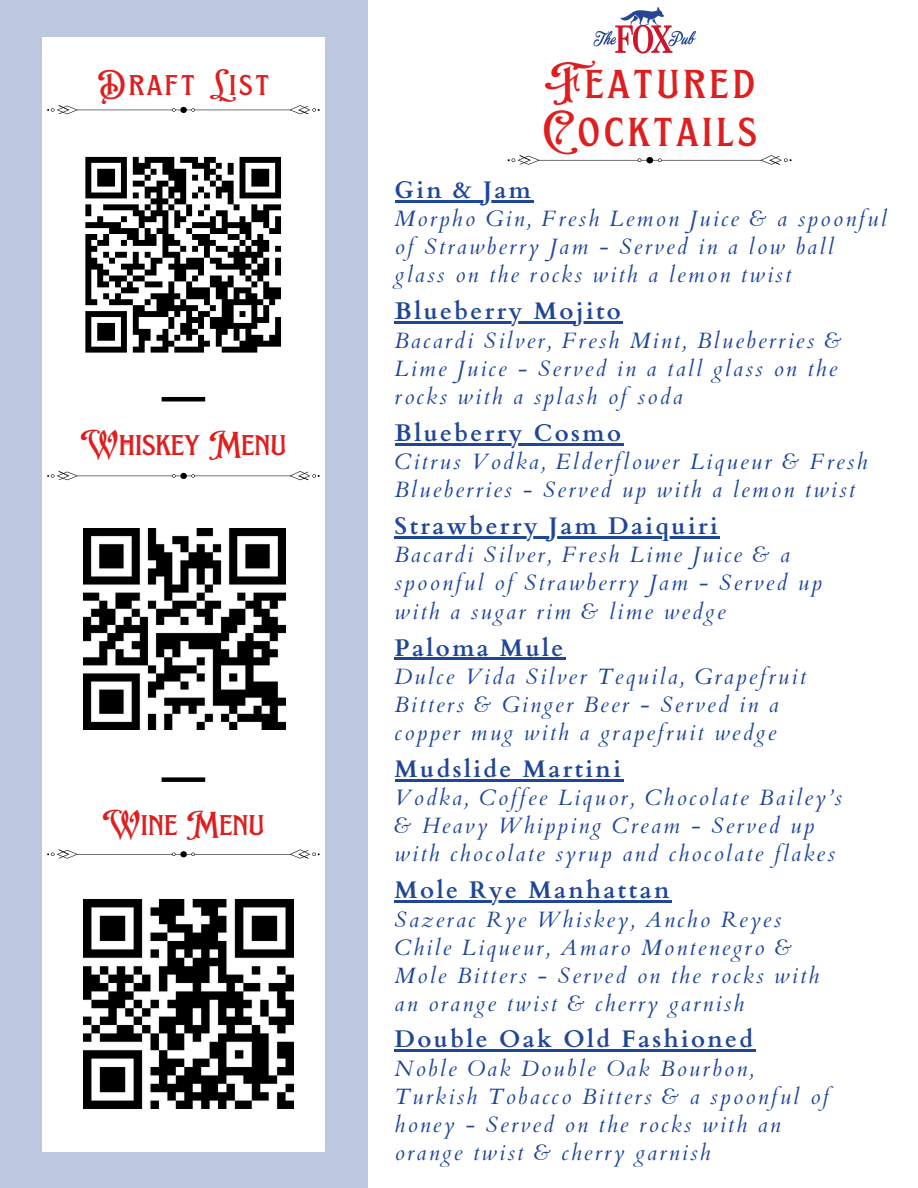
<style>
.page{position:relative;width:918px;height:1188px;background:#fff}
.page>*{position:absolute;margin:0;border:0;box-sizing:border-box;transform-origin:0 0}
.t1{font:49.35px/48.3px "EFCO Brookshire";letter-spacing:.085em;color:#dd1f1f}
.t2{font:34.95px "EFCO Brookshire";color:#dd1f1f}
.t3{font:34.95px "EFCO Brookshire";letter-spacing:.085em;color:#dd1f1f}
.t4{font:700 24px "Cardo";letter-spacing:.1em;color:#204697}
.t5{font:italic 22.2px/28.2px "Cardo";letter-spacing:.1em;color:#204697}
</style>
<div class="page">
<div style="left:0;top:0;width:368px;height:1188px;background:#bdc7df"></div>
<div style="left:42px;top:37px;width:283px;height:1114px;background:#fff"></div>
<svg style="left:508px;top:155px;width:284px;height:10px"></svg>
<svg style="left:47px;top:471px;width:273px;height:9px"></svg>
<svg style="left:85px;top:156px;width:197px;height:197px"></svg>
<svg style="left:47px;top:849px;width:273px;height:9px"></svg>
<img style="left:84px;top:528px;width:201px;height:202px">
<img style="left:84px;top:899px;width:209px;height:210px">
<svg style="left:47px;top:105px;width:273px;height:9px"></svg>
<div style="left:162px;top:777px;width:43px;height:5px;background:#000"></div>
<hr style="left:162px;top:397px;width:43px;height:4px;background:#000">
<img style="left:593px;top:7px;width:103px;height:47px">
<hr style="left:395px;top:200px;width:138px;height:3px;background:#204697">
<hr style="left:395px;top:322px;width:228px;height:2px;background:#204697">
<hr style="left:395px;top:443px;width:229px;height:2px;background:#204697">
<hr style="left:395px;top:536px;width:325px;height:3px;background:#204697">
<hr style="left:395px;top:658px;width:171px;height:2px;background:#204697">
<hr style="left:395px;top:779px;width:229px;height:3px;background:#204697">
<hr style="left:395px;top:901px;width:277px;height:2px;background:#204697">
<hr style="left:395px;top:1050px;width:361px;height:2px;background:#204697">
<p class="t3" style="left:98px;top:63px;width:173px">Draft List</p>
<p class="t2" style="left:80px;top:422px;width:208px">Whiskey Menu</p>
<h2 class="t2" style="left:102px;top:803px;width:163px">Wine Menu</h2>
<p class="t1" style="left:543px;top:58px;width:216px">Featured<br>Cocktails</p>
<p class="t4" style="left:395px;top:174px;width:138px">Gin &amp; Jam</p>
<h2 class="t5" style="left:395px;top:205px;width:494px">Morpho Gin, Fresh Lemon Juice &amp; a spoonful of Strawberry Jam - Served in a low ball glass on the rocks with a lemon twist</h2>
<p class="t4" style="left:395px;top:296px;width:228px">Blueberry Mojito</p>
<h1 class="t5" style="left:395px;top:326px;width:449px">Bacardi Silver, Fresh Mint, Blueberries &amp;<br>Lime Juice - Served in a tall glass on the rocks with a splash of soda</h1>
<p class="t4" style="left:395px;top:417px;width:228px">Blueberry Cosmo</p>
<p class="t5" style="left:395px;top:448px;width:474px">Citrus Vodka, Elderflower Liqueur &amp; Fresh<br>Blueberries - Served up with a lemon twist</p>
<p class="t4" style="left:395px;top:510px;width:325px">Strawberry Jam Daiquiri</p>
<p class="t5" style="left:395px;top:541px;width:429px">Bacardi Silver, Fresh Lime Juice &amp; a spoonful of Strawberry Jam - Served up with a sugar rim &amp; lime wedge</p>
<p class="t4" style="left:395px;top:632px;width:170px">Paloma Mule</p>
<p class="t5" style="left:395px;top:663px;width:413px">Dulce Vida Silver Tequila, Grapefruit<br>Bitters &amp; Ginger Beer - Served in a copper mug with a grapefruit wedge</p>
<p class="t4" style="left:395px;top:753px;width:228px">Mudslide Martini</p>
<p class="t5" style="left:395px;top:784px;width:449px">Vodka, Coffee Liquor, Chocolate Bailey’s &amp; Heavy Whipping Cream - Served up with chocolate syrup and chocolate flakes</p>
<p class="t4" style="left:395px;top:875px;width:276px">Mole Rye Manhattan</p>
<p class="t5" style="left:395px;top:906px;width:426px">Sazerac Rye Whiskey, Ancho Reyes Chile Liqueur, Amaro Montenegro &amp; Mole Bitters - Served on the rocks with an orange twist &amp; cherry garnish</p>
<p class="t4" style="left:395px;top:1024px;width:360px">Double Oak Old Fashioned</p>
<p class="t5" style="left:395px;top:1055px;width:436px">Noble Oak Double Oak Bourbon,<br>Turkish Tobacco Bitters &amp; a spoonful of honey - Served on the rocks with an orange twist &amp; cherry garnish</p>
</div>
